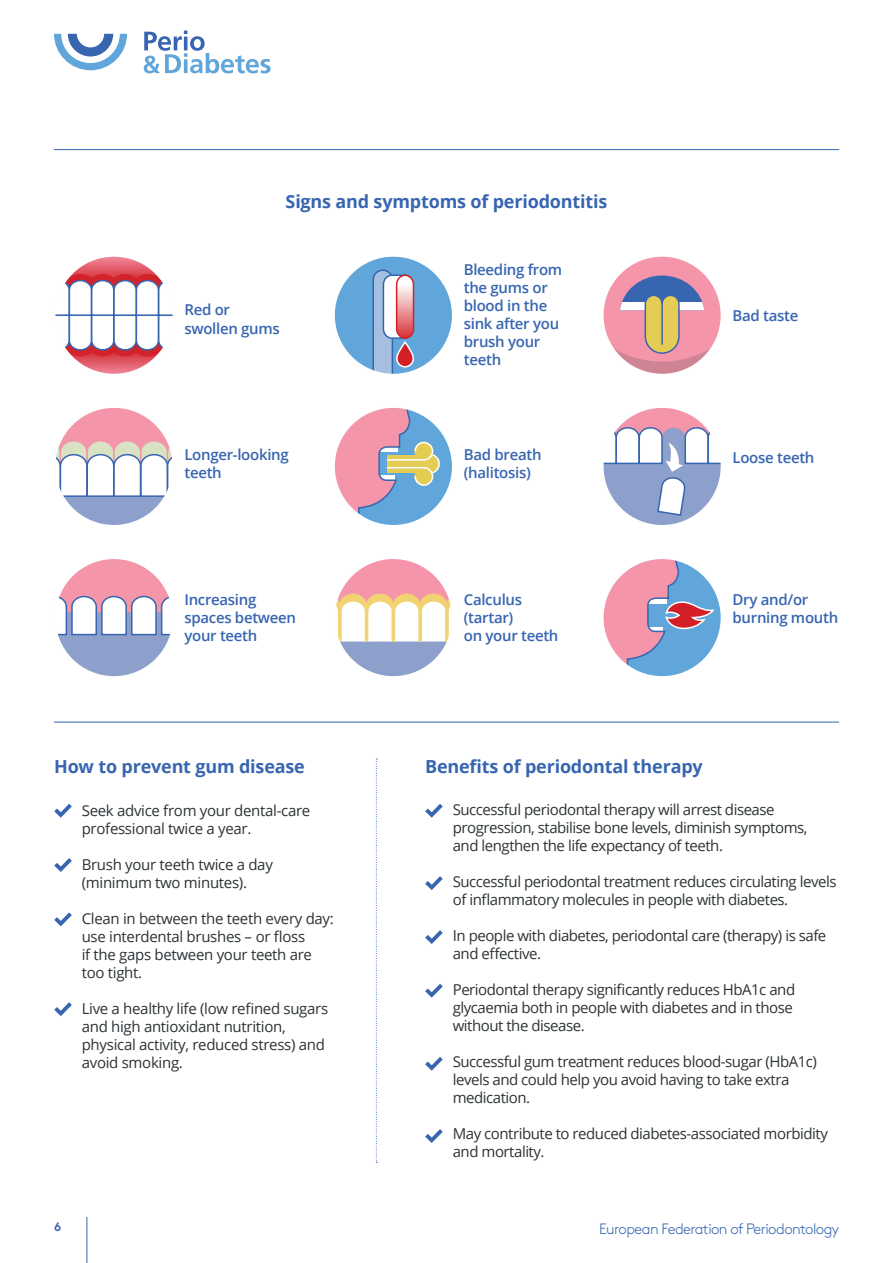
<style>
.page{position:relative;width:893px;height:1263px;background:#fff}
.page>*{position:absolute;margin:0;border:0;box-sizing:border-box;transform-origin:0 0}
.t1{font:700 18px "Open Sans";letter-spacing:-.01em;color:#3765b0}
.t2{font:15px/18px "Open Sans";letter-spacing:-.03em;color:#2c3235}
.t3{font:600 15px/18px "Open Sans";letter-spacing:-.02em;color:#3765b0}
.t4{font:300 15px "Brown";letter-spacing:-.04em;color:#3665b0}
.t5{font:700 12px "Brown";color:#3765b0}
</style>
<div class="page">
<hr style="left:87px;top:1217px;width:1px;height:46px;background:#3765b0">
<svg style="left:54px;top:34px;width:73px;height:36px"></svg>
<svg style="left:144px;top:31px;width:127px;height:42px"></svg>
<hr style="left:54px;top:149px;width:785px;height:1px;background:#3765b0">
<hr style="left:54px;top:722px;width:785px;height:1px;background:#3765b0">
<div style="left:55px;top:558px;width:118px;height:119px;background:#f495aa;border-radius:59px"></div>
<svg style="left:58px;top:636px;width:112px;height:39px;fill:#8da0cb"></svg>
<svg style="left:56px;top:584px;width:116px;height:52px"></svg>
<svg style="left:56px;top:408px;width:116px;height:116px"></svg>
<svg style="left:78px;top:257px;width:72px;height:12px"></svg>
<svg style="left:77px;top:361px;width:74px;height:12px"></svg>
<svg style="left:56px;top:269px;width:116px;height:92px"></svg>
<div style="left:334px;top:558px;width:119px;height:119px;background:#f495aa;border-radius:59px"></div>
<svg style="left:341px;top:645px;width:105px;height:31px;fill:#8da0cb"></svg>
<svg style="left:335px;top:593px;width:116px;height:52px;background:#f3e8d2"></svg>
<div style="left:334px;top:256px;width:119px;height:118px;background:#61a6da;border-radius:59px"></div>
<svg style="left:372px;top:269px;width:43px;height:104px;background:#b4abc3"></svg>
<div style="left:334px;top:407px;width:119px;height:119px;background:#61a6da;border-radius:50%"></div>
<svg style="left:420px;top:454px;width:19px;height:19px"></svg>
<div style="left:419px;top:454px;width:21px;height:20px;border:2px solid #fff;border-radius:50%"></div>
<svg style="left:334px;top:407px;width:100px;height:119px"></svg>
<hr style="left:387px;top:467px;width:37px;height:1px;background:#fff">
<div style="left:603px;top:407px;width:118px;height:119px;background:#f495aa;border-radius:59px"></div>
<svg style="left:604px;top:426px;width:116px;height:98px"></svg>
<svg style="left:603px;top:559px;width:112px;height:118px"></svg>
<div style="left:603px;top:256px;width:118px;height:118px;background:#cf8494;border-radius:59px"></div>
<svg style="left:603px;top:256px;width:118px;height:106px"></svg>
<hr style="left:661px;top:302px;width:2px;height:42px;background:#3765b0">
<svg style="left:54px;top:804px;width:18px;height:14px"></svg>
<svg style="left:54px;top:858px;width:18px;height:14px"></svg>
<svg style="left:54px;top:912px;width:18px;height:14px"></svg>
<svg style="left:54px;top:1002px;width:18px;height:14px"></svg>
<svg style="left:376px;top:759px;width:1px;height:404px"></svg>
<svg style="left:425px;top:804px;width:18px;height:14px"></svg>
<svg style="left:425px;top:876px;width:18px;height:14px"></svg>
<svg style="left:425px;top:930px;width:18px;height:14px"></svg>
<svg style="left:425px;top:984px;width:18px;height:14px"></svg>
<svg style="left:425px;top:1057px;width:18px;height:14px"></svg>
<svg style="left:425px;top:1129px;width:18px;height:14px"></svg>
<p class="t1" style="left:286px;top:189px;width:323px">Signs and symptoms of periodontitis</p>
<p class="t3" style="left:184px;top:301px;width:97px">Red or swollen gums</p>
<p class="t3" style="left:464px;top:260px;width:100px">Bleeding from the gums or blood in the sink after you brush your teeth</p>
<p class="t3" style="left:733px;top:306px;width:67px">Bad taste</p>
<p class="t3" style="left:184px;top:445px;width:106px">Longer-looking teeth</p>
<p class="t3" style="left:184px;top:590px;width:113px">Increasing spaces between your teeth</p>
<p class="t1" style="left:54px;top:754px;width:252px">How to prevent gum disease</p>
<p class="t2" style="left:82px;top:801px;width:230px">Seek advice from your dental-care professional twice a year.</p>
<p class="t2" style="left:82px;top:855px;width:193px">Brush your teeth twice a day (minimum two minutes).</p>
<p class="t2" style="left:82px;top:909px;width:254px">Clean in between the teeth every day: use interdental brushes – or floss<br>if the gaps between your teeth are too tight.</p>
<p class="t2" style="left:82px;top:999px;width:248px">Live a healthy life (low refined sugars and high antioxidant nutrition, physical activity, reduced stress) and avoid smoking.</p>
<p class="t3" style="left:464px;top:445px;width:79px">Bad breath (halitosis)</p>
<p class="t3" style="left:733px;top:448px;width:83px">Loose teeth</p>
<p class="t3" style="left:464px;top:590px;width:96px">Calculus (tartar)<br>on your teeth</p>
<p class="t3" style="left:733px;top:590px;width:107px">Dry and/or burning mouth</p>
<p class="t1" style="left:425px;top:754px;width:279px">Benefits of periodontal therapy</p>
<p class="t2" style="left:453px;top:800px;width:356px">Successful periodontal therapy will arrest disease progression, stabilise bone levels, diminish symptoms, and lengthen the life expectancy of teeth.</p>
<p class="t2" style="left:453px;top:872px;width:385px">Successful periodontal treatment reduces circulating levels of inflammatory molecules in people with diabetes.</p>
<p class="t2" style="left:453px;top:926px;width:375px">In people with diabetes, periodontal care (therapy) is safe and effective.</p>
<p class="t2" style="left:453px;top:980px;width:344px">Periodontal therapy significantly reduces HbA1c and glycaemia both in people with diabetes and in those without the disease.</p>
<p class="t2" style="left:453px;top:1052px;width:366px">Successful gum treatment reduces blood-sugar (HbA1c) levels and could help you avoid having to take extra medication.</p>
<p class="t2" style="left:453px;top:1124px;width:377px">May contribute to reduced diabetes-associated morbidity and mortality.</p>
<p class="t5" style="left:54px;top:1217px;width:9px">6</p>
<p class="t4" style="left:599px;top:1217px;width:242px">European Federation of Periodontology</p>
</div>
